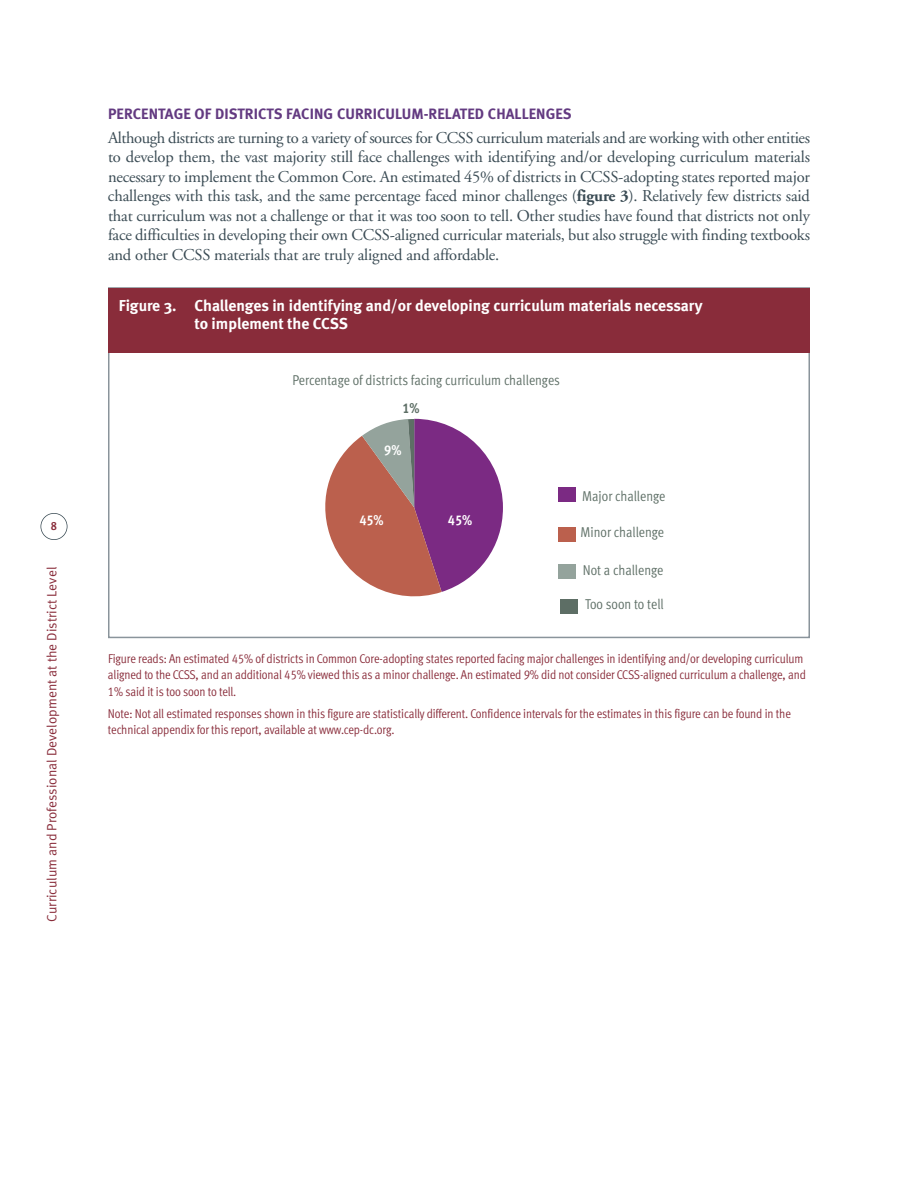
<style>
.page{position:relative;width:918px;height:1188px;background:#fff}
.page>*{position:absolute;margin:0;border:0;box-sizing:border-box;transform-origin:0 0}
.t1{font:16.5px/19.5px "Adobe Garamond";letter-spacing:-.01em;color:#3a4b54;text-align:justify}
.t2{font:700 15.75px/18.8px "Meta";color:#fff}
.t3{font:700 15px "Meta";letter-spacing:.005em;color:#633a81}
.t4{font:14.25px "Meta Cond Normal LF";color:#5d6e65}
.t5{font:14.25px "Meta Cond Bold LF";color:#fff}
.t6{font:14.25px "Meta Cond Bold LF";color:#5d6e65}
.t7{font:13.5px "Meta Normal CE";letter-spacing:.005em;color:#892c3a}
.t8{font:12.75px/16.5px "Meta Cond Normal LF";letter-spacing:-.01em;color:#892c3a}
.t9{font:700 12px "Meta Cond";color:#892c3a}
.s1{font-weight:700}
</style>
<div class="page">
<div style="left:40px;top:513px;width:28px;height:27px;border:2px solid #3a4b54;border-radius:50%"></div>
<div style="left:108px;top:288px;width:702px;height:64px;background:#892c3a"></div>
<div style="left:558px;top:487px;width:18px;height:15px;background:#7b2a83"></div>
<div style="left:558px;top:527px;width:18px;height:14px;background:#bb604d"></div>
<div style="left:558px;top:565px;width:18px;height:14px;background:#94a39c"></div>
<svg style="left:325px;top:419px;width:178px;height:178px"></svg>
<div style="left:560px;top:599px;width:17px;height:14px;background:#5d6e65"></div>
<p class="t9" style="left:51px;top:521px;width:8px">8</p>
<p class="t7" style="left:44px;top:922px;width:356px;rotate:-90deg">Curriculum and Professional Development at the District Level</p>
<p class="t3" style="left:108px;top:109px;width:465px">PERCENTAGE OF DISTRICTS FACING CURRICULUM-RELATED CHALLENGES</p>
<p class="t1" style="left:108px;top:129px;width:704px">Although districts are turning to a variety of sources for CCSS curriculum materials and are working with other entities to develop them, the vast majority still face challenges with identifying and/or developing curriculum materials necessary to implement the Common Core. An estimated 45% of districts in CCSS-adopting states reported major challenges with this task, and the same percentage faced minor challenges (<span class="s1">figure 3</span>). Relatively few districts said that curriculum was not a challenge or that it was too soon to tell. Other studies have found that districts not only face difficulties in developing their own CCSS-aligned curricular materials, but also struggle with finding textbooks and other CCSS materials that are truly aligned and affordable.</p>
<p class="t2" style="left:194px;top:297px;width:510px;text-indent:-76px">Figure 3. Challenges in identifying and/or developing curriculum materials necessary to implement the CCSS</p>
<p class="t4" style="left:292px;top:375px;width:269px">Percentage of districts facing curriculum challenges</p>
<p class="t6" style="left:402px;top:402px;width:19px">1%</p>
<p class="t5" style="left:384px;top:445px;width:19px">9%</p>
<p class="t5" style="left:359px;top:514px;width:26px">45%</p>
<p class="t5" style="left:448px;top:514px;width:26px">45%</p>
<p class="t4" style="left:582px;top:490px;width:85px">Major challenge</p>
<p class="t4" style="left:581px;top:527px;width:85px">Minor challenge</p>
<p class="t4" style="left:583px;top:565px;width:82px">Not a challenge</p>
<p class="t4" style="left:585px;top:599px;width:80px">Too soon to tell</p>
<p class="t8" style="left:108px;top:651px;width:699px">Figure reads: An estimated 45% of districts in Common Core-adopting states reported facing major challenges in identifying and/or developing curriculum aligned to the CCSS, and an additional 45% viewed this as a minor challenge. An estimated 9% did not consider CCSS-aligned curriculum a challenge, and<br>1% said it is too soon to tell.</p>
<p class="t8" style="left:108px;top:706px;width:684px">Note: Not all estimated responses shown in this figure are statistically different. Confidence intervals for the estimates in this figure can be found in the technical appendix for this report, available at www.cep-dc.org.</p>
</div>
